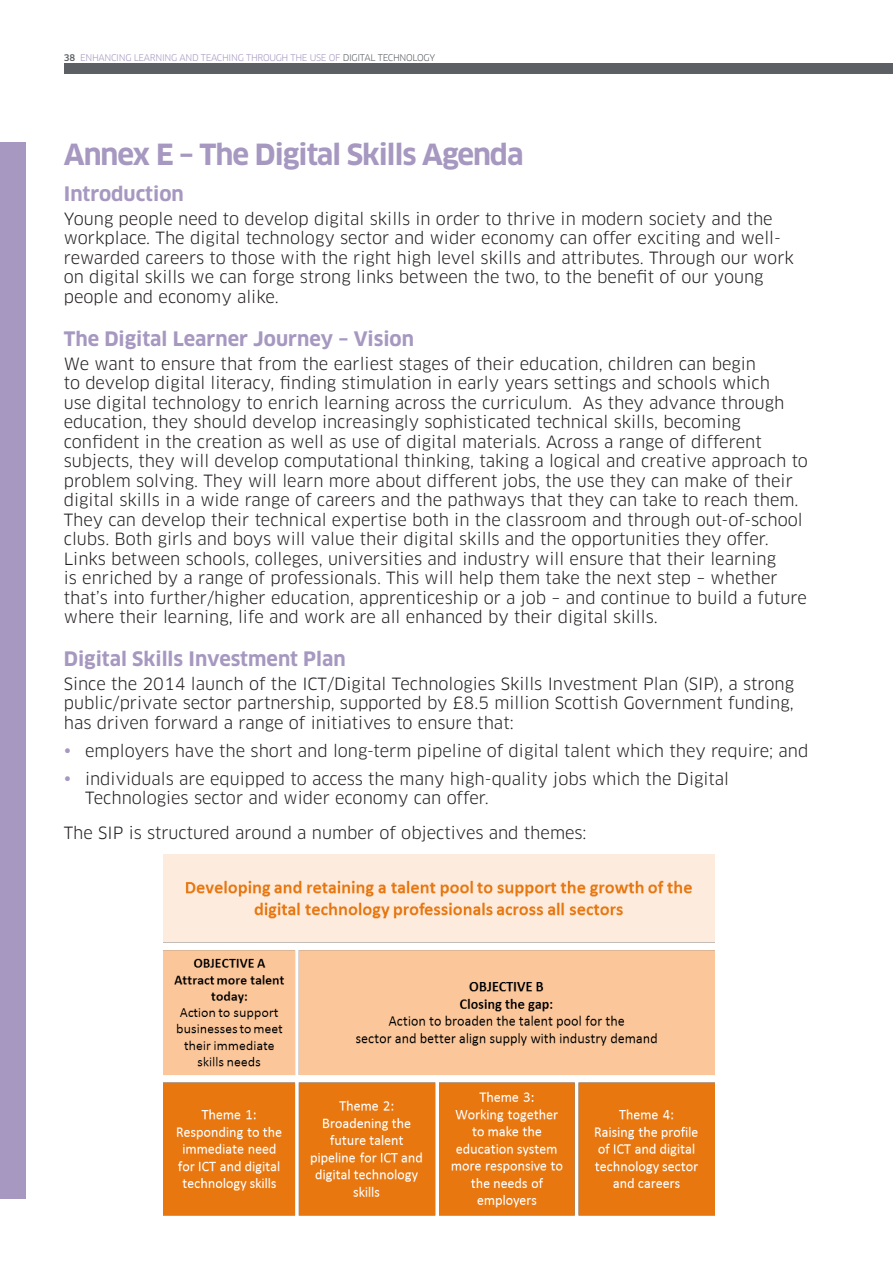
<style>
.page{position:relative;width:893px;height:1263px;background:#fff}
.page>*{position:absolute;margin:0;border:0;box-sizing:border-box;transform-origin:0 0}
.New_Heading_1{font:700 28.5px "Clan";letter-spacing:-.035em;color:#a698c0}
.New_Heading_2{font:700 19.5px "Clan";color:#a698c0}
.NEW_Body_Text{font:16.5px/19.5px "Clan";color:#231f20}
.New_Bullet_List{font:16.5px/19.5px "Clan";color:#231f20}
.t1{font:9px "Clan";letter-spacing:-.035em;color:#a698c0}
.s1{font-weight:500;color:#5c6065}
.s2{color:#5c6065}
.s3{color:#a698c0}
</style>
<div class="page">
<div style="left:64px;top:64px;width:829px;height:10px;background:#5c6065"></div>
<div style="left:0;top:142px;width:26px;height:1057px;background:#a698c0"></div>
<img style="left:163px;top:855px;width:551px;height:361px">
<p class="t1" style="left:64px;top:52px;width:373px"><span class="s1">38</span> ENHANCING LEARNING AND TEACHING THROUGH THE USE OF <span class="s2">DIGITAL TECHNOLOGY</span></p>
<p class="New_Heading_1" style="left:64px;top:136px;width:461px">Annex E – The Digital Skills Agenda</p>
<p class="New_Heading_2" style="left:64px;top:182px;width:121px">Introduction</p>
<p class="NEW_Body_Text" style="left:64px;top:209px;width:732px">Young people need to develop digital skills in order to thrive in modern society and the workplace. The digital technology sector and wider economy can offer exciting and well&shy;rewarded careers to those with the right high level skills and attributes. Through our work on digital skills we can forge strong links between the two, to the benefit of our young people and economy alike.</p>
<p class="New_Heading_2" style="left:64px;top:327px;width:352px">The Digital Learner Journey – Vision</p>
<p class="NEW_Body_Text" style="left:64px;top:354px;width:746px">We want to ensure that from the earliest stages of their education, children can begin<br>to develop digital literacy, finding stimulation in early years settings and schools which<br>use digital technology to enrich learning across the curriculum. As they advance through education, they should develop increasingly sophisticated technical skills, becoming confident in the creation as well as use of digital materials. Across a range of different subjects, they will develop computational thinking, taking a logical and creative approach to problem solving. They will learn more about different jobs, the use they can make of their digital skills in a wide range of careers and the pathways that they can take to reach them.<br>They can develop their technical expertise both in the classroom and through out-of-school clubs. Both girls and boys will value their digital skills and the opportunities they offer.<br>Links between schools, colleges, universities and industry will ensure that their learning<br>is enriched by a range of professionals. This will help them take the next step – whether that’s into further/higher education, apprenticeship or a job – and continue to build a future where their learning, life and work are all enhanced by their digital skills.</p>
<p class="New_Heading_2" style="left:64px;top:647px;width:283px">Digital Skills Investment Plan</p>
<p class="NEW_Body_Text" style="left:64px;top:674px;width:732px;text-align:justify">Since the 2014 launch of the ICT/Digital Technologies Skills Investment Plan (SIP), a strong public/private sector partnership, supported by £8.5 million Scottish Government funding, has driven forward a range of initiatives to ensure that:</p>
<p class="New_Bullet_List" style="left:64px;top:741px;width:746px"><span class="s3">•</span> employers have the short and long-term pipeline of digital talent which they require; and</p>
<p class="New_Bullet_List" style="left:85px;top:769px;width:646px;text-indent:-21px"><span class="s3">•</span> individuals are equipped to access the many high-quality jobs which the Digital<br>Technologies sector and wider economy can offer.</p>
<p class="NEW_Body_Text" style="left:64px;top:823px;width:524px">The SIP is structured around a number of objectives and themes:</p>
</div>
